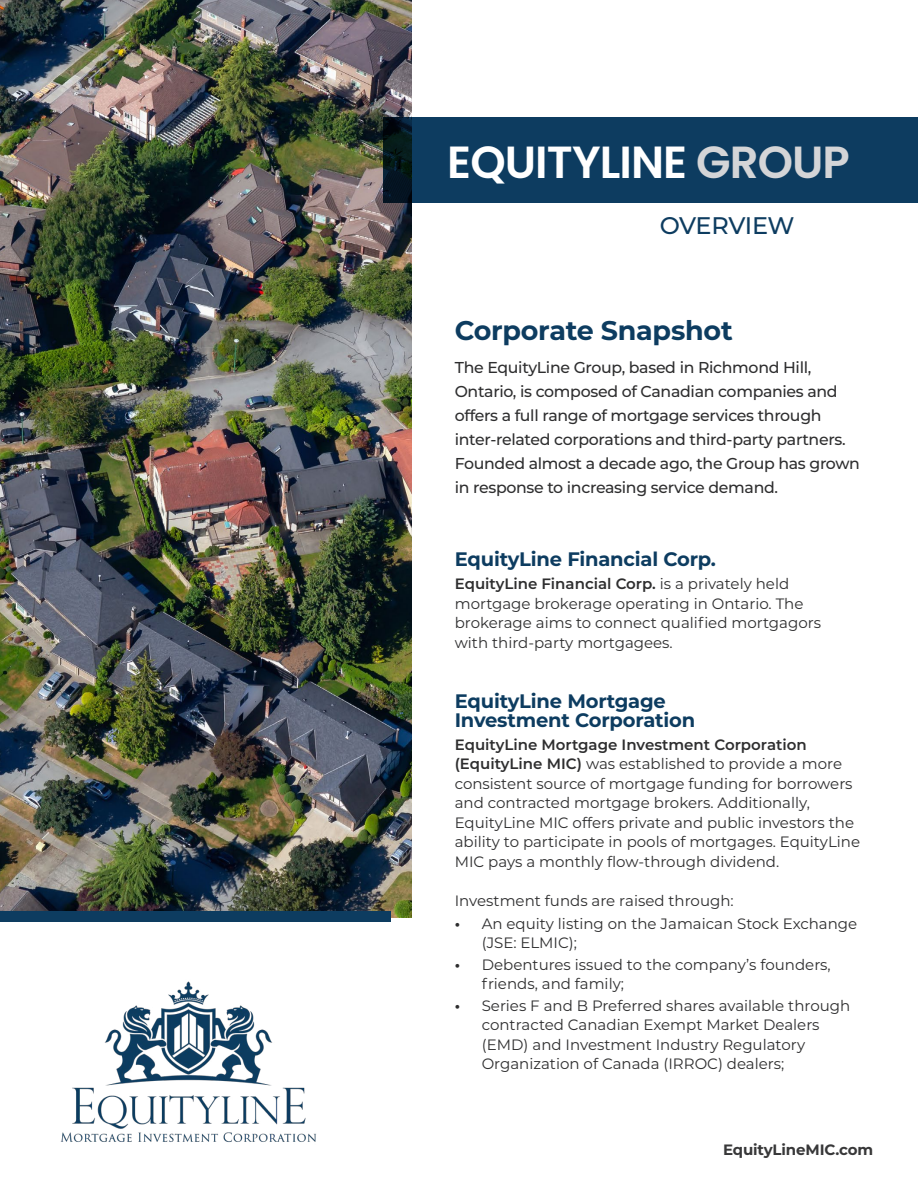
<style>
.page{position:relative;width:918px;height:1188px;background:#fff}
.page>*{position:absolute;margin:0;border:0;box-sizing:border-box;transform-origin:0 0}
.t1{font:600 45px "Poppins";letter-spacing:-.02em;color:#fff}
.t2{font:700 27px "Montserrat";letter-spacing:-.01em;color:#0d3c60}
.t3{font:500 24px "Montserrat";letter-spacing:-.025em;color:#0d3c60}
.t4{font:700 19.5px/19.5px "Montserrat";letter-spacing:-.01em;color:#0d3c60}
.t5{font:500 15.75px/24px "Montserrat";letter-spacing:-.02em;color:#2e2e2f}
.t6{font:15px/19.5px "Montserrat";color:#2e2e2f}
.t7{font:700 15px "Montserrat";letter-spacing:-.01em;color:#383839}
.s1{color:#d4d5d7}
.s2{font-weight:600}
.s3{font-weight:700}
</style>
<div class="page">
<img style="left:60px;top:981px;width:256px;height:162px">
<img style="left:0;top:0;width:411px;height:917px">
<div style="left:0;top:911px;width:391px;height:11px;background:#0d3c60"></div>
<div style="left:383px;top:117px;width:535px;height:86px;background:#0d3c60"></div>
<h1 class="t1" style="left:447px;top:136px;width:404px">EQUITYLINE <span class="s1">GROUP</span></h1>
<h3 class="t3" style="left:660px;top:208px;width:136px">OVERVIEW</h3>
<h2 class="t2" style="left:455px;top:311px;width:280px">Corporate Snapshot</h2>
<p class="t5" style="left:455px;top:355px;width:407px">The EquityLine Group, based in Richmond Hill, Ontario, is composed of Canadian companies and offers a full range of mortgage services through inter-related corporations and third-party partners.<br>Founded almost a decade ago, the Group has grown in response to increasing service demand.</p>
<h3 class="t4" style="left:455px;top:549px;width:263px">EquityLine Financial Corp.</h3>
<p class="t6" style="left:455px;top:574px;width:368px"><span class="s2">EquityLine Financial Corp.</span> is a privately held mortgage brokerage operating in Ontario. The brokerage aims to connect qualified mortgagors with third-party mortgagees.</p>
<h3 class="t4" style="left:455px;top:690px;width:242px">EquityLine Mortgage<br>Investment Corporation</h3>
<p class="t6" style="left:455px;top:734px;width:407px"><span class="s2">EquityLine Mortgage Investment Corporation (EquityLine MIC)</span> was established to provide a more consistent source of mortgage funding for borrowers and contracted mortgage brokers. Additionally, EquityLine MIC offers private and public investors the ability to participate in pools of mortgages. EquityLine MIC pays a monthly flow-through dividend.</p>
<p class="t6" style="left:455px;top:890px;width:281px">Investment funds are raised through:</p>
<p class="t6" style="left:482px;top:913px;width:377px;text-indent:-27px"><span class="s3">•</span> An equity listing on the Jamaican Stock Exchange (JSE: ELMIC);</p>
<p class="t6" style="left:482px;top:954px;width:351px;text-indent:-27px"><span class="s3">•</span> Debentures issued to the company’s founders, friends, and family;</p>
<p class="t6" style="left:482px;top:995px;width:370px;text-indent:-27px"><span class="s3">•</span> Series F and B Preferred shares available through contracted Canadian Exempt Market Dealers (EMD) and Investment Industry Regulatory Organization of Canada (IRROC) dealers;</p>
<p class="t7" style="left:723px;top:1139px;width:152px">EquityLineMIC.com</p>
</div>
